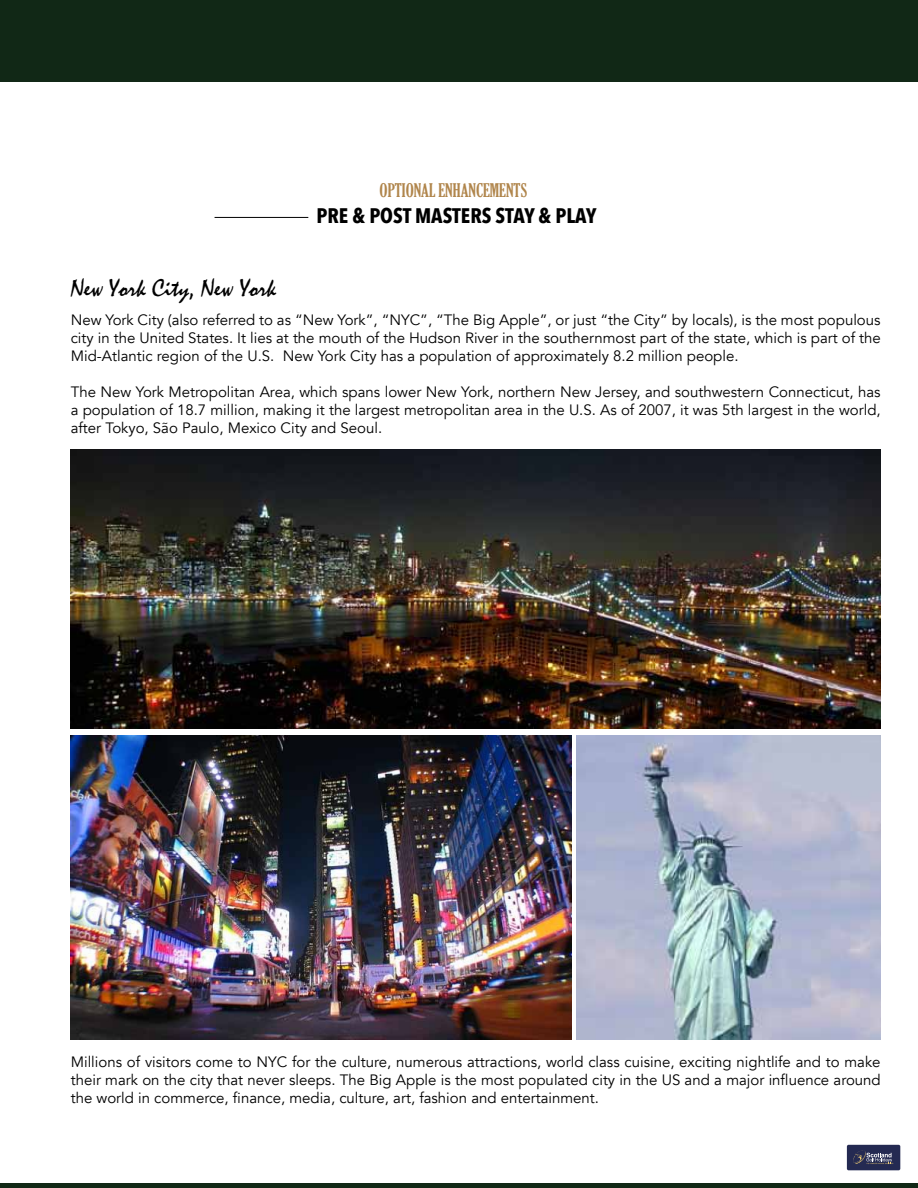
<style>
.page{position:relative;width:918px;height:1188px;background:#fff}
.page>*{position:absolute;margin:0;border:0;box-sizing:border-box;transform-origin:0 0}
.t1{font:25.5px "Mistral";color:#000}
.t2{font:700 21px "Avenir Next Condensed";color:#000}
.t3{font:extra-condensed 18px "Gloucester";color:#b0854b}
.t4{font:15px/18px "Avenir";color:#000;text-align:justify}
</style>
<div class="page">
<div style="left:0;top:1183px;width:918px;height:5px;background:#112816"></div>
<div style="left:0;top:0;width:918px;height:82px;background:#112816"></div>
<div style="left:847px;top:1145px;width:53px;height:25px;background:#242a52;border-radius:2px"></div>
<svg style="left:853px;top:1150px;width:40px;height:14px"></svg>
<hr style="left:215px;top:217px;width:93px;height:1px;background:#000">
<img style="left:71px;top:449px;width:810px;height:280px">
<img style="left:71px;top:735px;width:501px;height:304px">
<img style="left:577px;top:735px;width:304px;height:304px">
<p class="t3" style="left:380px;top:181px;width:149px">OPTIONAL ENHANCEMENTS</p>
<h2 class="t2" style="left:316px;top:203px;width:282px">PRE &amp; POST MASTERS STAY &amp; PLAY</h2>
<h1 class="t1" style="left:71px;top:274px;width:207px">New York City, New York</h1>
<p class="t4" style="left:71px;top:311px;width:812px">New York City (also referred to as “New York”, “NYC”, “The Big Apple”, or just “the City” by locals), is the most populous city in the United States. It lies at the mouth of the Hudson River in the southernmost part of the state, which is part of the Mid-Atlantic region of the U.S. New York City has a population of approximately 8.2 million people.</p>
<p class="t4" style="left:71px;top:383px;width:811px">The New York Metropolitan Area, which spans lower New York, northern New Jersey, and southwestern Connecticut, has a population of 18.7 million, making it the largest metropolitan area in the U.S. As of 2007, it was 5th largest in the world, after Tokyo, São Paulo, Mexico City and Seoul.</p>
<p class="t4" style="left:71px;top:1053px;width:812px">Millions of visitors come to NYC for the culture, numerous attractions, world class cuisine, exciting nightlife and to make their mark on the city that never sleeps. The Big Apple is the most populated city in the US and a major influence around the world in commerce, finance, media, culture, art, fashion and entertainment.</p>
</div>
